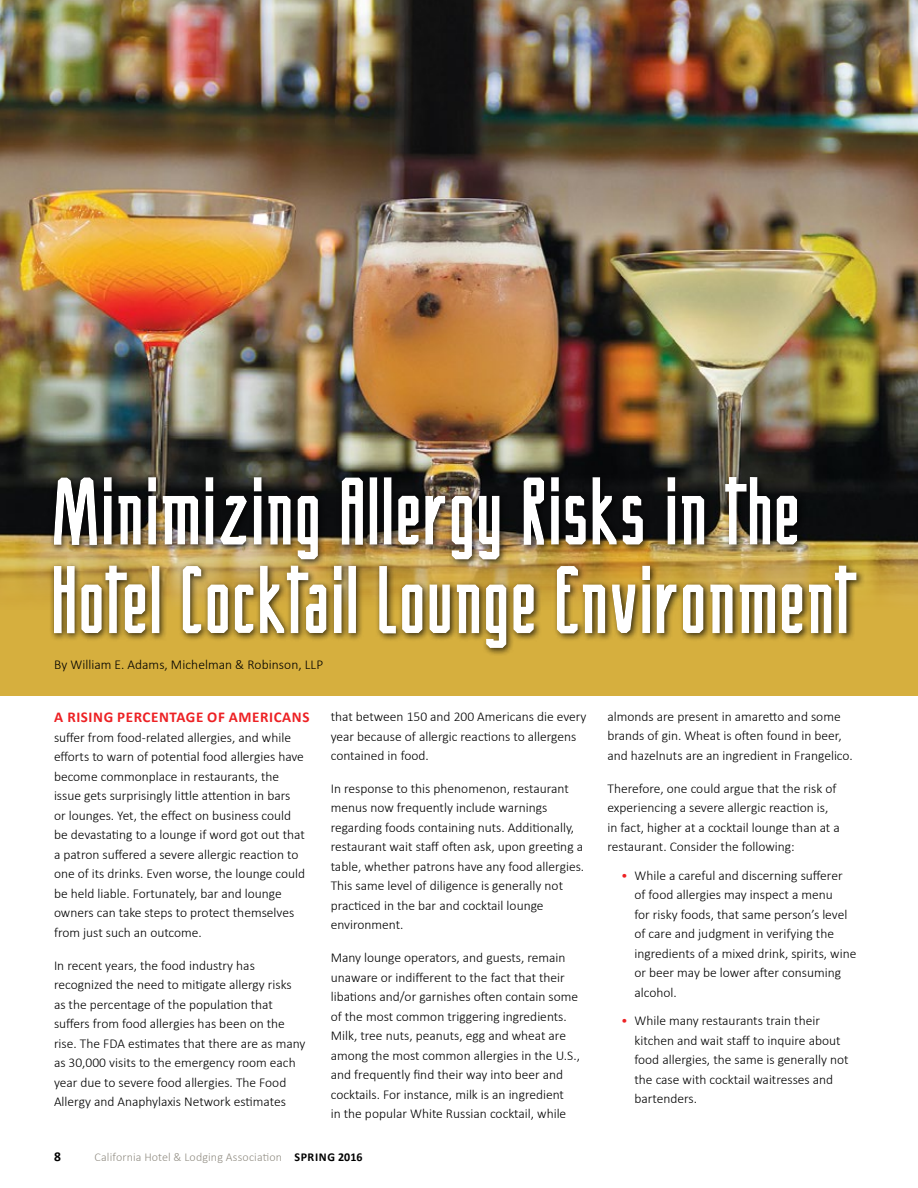
<style>
.page{position:relative;width:918px;height:1188px;background:#fff}
.page>*{position:absolute;margin:0;border:0;box-sizing:border-box;transform-origin:0 0}
.t1{font:93px/88.5px "Crack";letter-spacing:-.015em;color:#fff}
.t2{font:700 15px "Calibri";letter-spacing:.04em;color:#ed2124}
.t3{font:300 13.5px/19.5px "Calibri";color:#000}
.t4{font:700 13.5px "Calibri";color:#000}
.t5{font:300 12px "Calibri";letter-spacing:.01em;color:#938f85}
.s1{font-weight:700;color:#000}
.s2{color:#ed2124}
</style>
<div class="page">
<div style="left:0;top:0;width:918px;height:695px;background:#d6af3e"></div>
<img style="left:0;top:0;width:918px;height:588px">
<div style="left:42px;top:465px;width:864px;height:183px;background:#fff;opacity:.75"></div>
<h1 class="t1" style="left:54px;top:469px;width:804px">Minimizing Allergy Risks in the<br>Hotel Cocktail Lounge Environment</h1>
<p class="t3" style="left:54px;top:654px;width:271px">By William E. Adams, Michelman &amp; Robinson, LLP</p>
<p class="t2" style="left:54px;top:708px;width:256px">A RISING PERCENTAGE OF AMERICANS</p>
<p class="t3" style="left:54px;top:727px;width:253px">suffer from food-related allergies, and while efforts to warn of potential food allergies have become commonplace in restaurants, the issue gets surprisingly little attention in bars or lounges. Yet, the effect on business could be devastating to a lounge if word got out that a patron suffered a severe allergic reaction to one of its drinks. Even worse, the lounge could be held liable. Fortunately, bar and lounge owners can take steps to protect themselves from just such an outcome.</p>
<p class="t3" style="left:54px;top:955px;width:253px">I n recent years, the food industry has recognized the need to mitigate allergy risks as the percentage of the population that suffers from food allergies has been on the rise. The FDA estimates that there are as many as 30,000 visits to the emergency room each year due to severe food allergies. The Food Allergy and Anaphylaxis N etwork estimates</p>
<p class="t3" style="left:331px;top:707px;width:257px">that between 150 and 200 Americans die every year because of allergic reactions to allergens contained in food.</p>
<p class="t3" style="left:331px;top:779px;width:255px">I n response to this phenomenon, restaurant menus now frequently include warnings regarding foods containing nuts. Additionally, restaurant wait staff often ask, upon greeting a table, whether patrons have any food allergies.<br>This same level of diligence is generally not practiced in the bar and cocktail lounge environment.</p>
<p class="t3" style="left:331px;top:948px;width:251px">Many lounge operators, and guests, remain unaware or indifferent to the fact that their libations and/or garnishes often contain some of the most common triggering ingredients.<br>Milk, tree nuts, peanuts, egg and wheat are among the most common allergies in the U.S., and frequently find their way into beer and cocktails. For instance, milk is an ingredient<br>in the popular White Russian cocktail, while</p>
<p class="t4" style="left:54px;top:1148px;width:8px">8</p>
<p class="t5" style="left:95px;top:1150px;width:270px">California Hotel &amp; Lodging Association <span class="s1">SPRING 2016</span></p>
<p class="t3" style="left:608px;top:707px;width:247px">almonds are present in amaretto and some brands of gin. Wheat is often found in beer, and hazelnuts are an ingredient in Frangelico.</p>
<p class="t3" style="left:608px;top:779px;width:234px">Therefore, one could argue that the risk of experiencing a severe allergic reaction is, in fact, higher at a cocktail lounge than at a restaurant. Consider the following:</p>
<p class="t3" style="left:634px;top:866px;width:223px;text-indent:-14px"><span class="s2">•</span> While a careful and discerning sufferer of food allergies may inspect a menu<br>for risky foods, that same person’s level of care and judgment in verifying the ingredients of a mixed drink, spirits, wine or beer may be lower after consuming alcohol.</p>
<p class="t3" style="left:634px;top:1011px;width:216px;text-indent:-14px"><span class="s2">•</span> While many restaurants train their kitchen and wait staff to inquire about food allergies, the same is generally not the case with cocktail waitresses and bartenders.</p>
</div>
